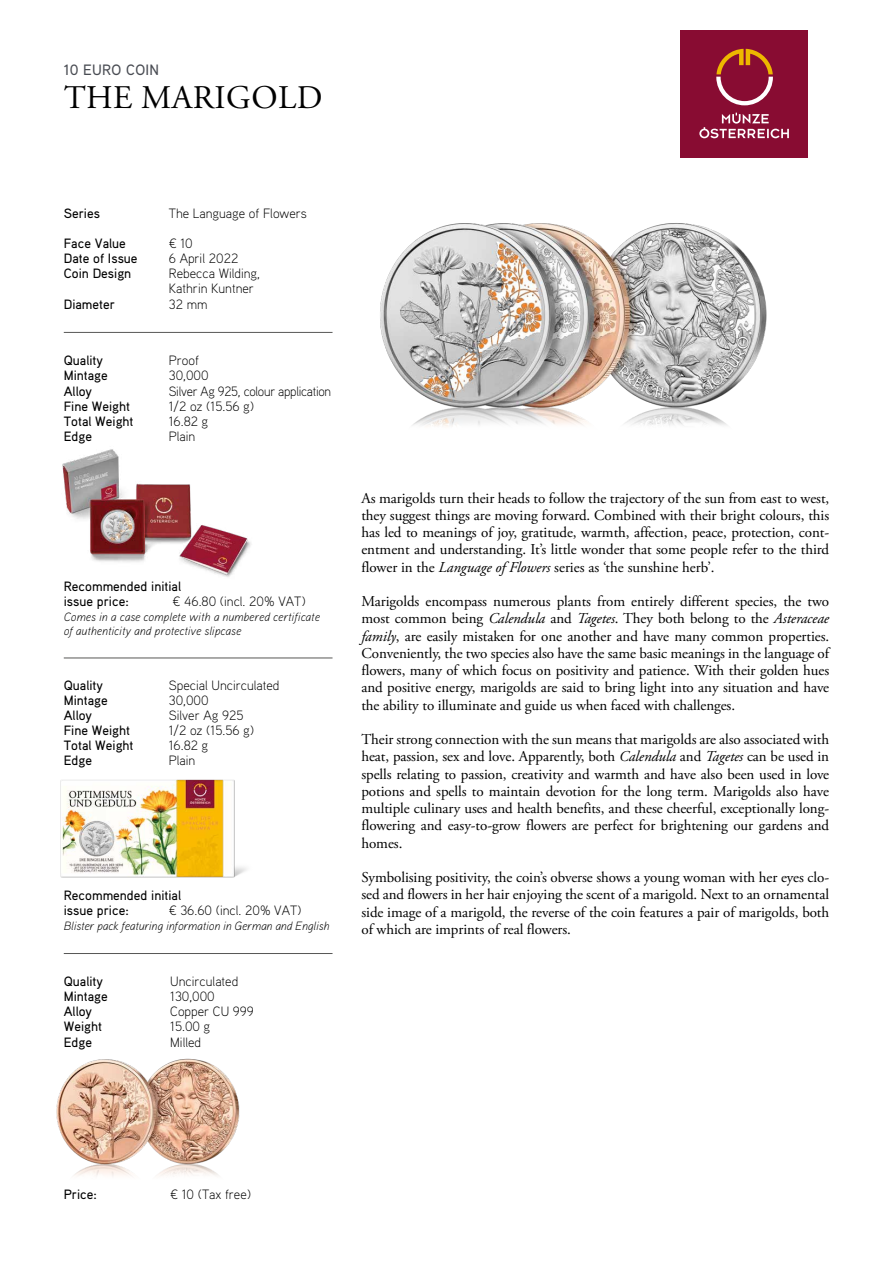
<style>
.page{position:relative;width:893px;height:1263px;background:#fff}
.page>*{position:absolute;margin:0;border:0;box-sizing:border-box;transform-origin:0 0}
.t1{font:33px "Adobe Garamond Pro";letter-spacing:.015em;color:#000}
.t2{font:15px/17.2px "Adobe Garamond Pro";letter-spacing:-.005em;color:#000;text-align:justify}
.t3{font:500 15px "Aaux Pro";letter-spacing:.015em;color:#494c53}
.t4{font:300 13.5px/15px "Aaux Pro";color:#000}
.t5{font:500 13.5px/15px "Aaux Pro";color:#000}
.t6{font:300 13.5px "Aaux Pro";letter-spacing:-.02em;color:#000}
.t7{font:italic 300 12px/13.5px "Aaux Pro";color:#000}
.s1{font-style:italic}
</style>
<div class="page">
<div style="left:680px;top:30px;width:128px;height:127px;background:#880c32"></div>
<svg style="left:716px;top:49px;width:57px;height:56px"></svg>
<svg style="left:699px;top:113px;width:90px;height:25px"></svg>
<img style="left:380px;top:223px;width:387px;height:204px">
<img style="left:62px;top:449px;width:189px;height:128px">
<img style="left:60px;top:779px;width:187px;height:99px">
<img style="left:56px;top:1058px;width:184px;height:119px">
<hr style="left:64px;top:332px;width:269px;height:1px;background:#575756">
<hr style="left:64px;top:658px;width:269px;height:1px;background:#575756">
<hr style="left:64px;top:953px;width:269px;height:1px;background:#575756">
<p class="t3" style="left:64px;top:61px;width:97px">10 EURO COIN</p>
<h1 class="t1" style="left:64px;top:78px;width:260px">THE MARIGOLD</h1>
<p class="t5" style="left:64px;top:205px;width:38px">Series</p>
<p class="t4" style="left:169px;top:205px;width:140px">The Language of Flowers</p>
<p class="t5" style="left:64px;top:235px;width:64px">Face Value</p>
<p class="t4" style="left:169px;top:235px;width:25px">¤ 10</p>
<p class="t5" style="left:64px;top:250px;width:75px">Date of Issue</p>
<p class="t4" style="left:169px;top:250px;width:71px">6 April 2022</p>
<p class="t5" style="left:64px;top:265px;width:69px">Coin Design</p>
<p class="t4" style="left:169px;top:265px;width:93px">Rebecca Wilding,<br>Kathrin Kuntner</p>
<p class="t5" style="left:64px;top:297px;width:53px">Diameter</p>
<p class="t4" style="left:169px;top:297px;width:40px">32 mm</p>
<p class="t5" style="left:64px;top:352px;width:41px">Quality</p>
<p class="t4" style="left:169px;top:352px;width:32px">Proof</p>
<p class="t5" style="left:64px;top:367px;width:46px">Mintage</p>
<p class="t4" style="left:169px;top:367px;width:41px">30,000</p>
<p class="t5" style="left:64px;top:384px;width:30px">Alloy</p>
<p class="t6" style="left:169px;top:383px;width:164px">Silver Ag 925, colour application</p>
<p class="t5" style="left:64px;top:399px;width:68px">Fine Weight</p>
<p class="t4" style="left:169px;top:399px;width:87px">1/2 oz (15.56 g)</p>
<p class="t5" style="left:64px;top:414px;width:71px">Total Weight</p>
<p class="t4" style="left:169px;top:414px;width:41px">16.82 g</p>
<p class="t5" style="left:64px;top:429px;width:30px">Edge</p>
<p class="t4" style="left:169px;top:429px;width:28px">Plain</p>
<p class="t5" style="left:64px;top:579px;width:119px">Recommended initial issue price:</p>
<p class="t4" style="left:173px;top:594px;width:135px">¤ 46.80 (incl. 20% VAT)</p>
<p class="t7" style="left:64px;top:610px;width:258px">Comes in a case complete with a numbered certificate of authenticity and protective slipcase</p>
<p class="t5" style="left:64px;top:678px;width:41px">Quality</p>
<p class="t4" style="left:169px;top:678px;width:112px">Special Uncirculated</p>
<p class="t5" style="left:64px;top:693px;width:46px">Mintage</p>
<p class="t4" style="left:169px;top:693px;width:41px">30,000</p>
<p class="t5" style="left:64px;top:708px;width:30px">Alloy</p>
<p class="t4" style="left:169px;top:708px;width:76px">Silver Ag 925</p>
<p class="t5" style="left:64px;top:723px;width:68px">Fine Weight</p>
<p class="t4" style="left:169px;top:723px;width:87px">1/2 oz (15.56 g)</p>
<p class="t5" style="left:64px;top:738px;width:71px">Total Weight</p>
<p class="t4" style="left:169px;top:738px;width:41px">16.82 g</p>
<p class="t5" style="left:64px;top:753px;width:30px">Edge</p>
<p class="t4" style="left:169px;top:753px;width:28px">Plain</p>
<p class="t5" style="left:64px;top:888px;width:119px">Recommended initial issue price:</p>
<p class="t4" style="left:169px;top:903px;width:134px">¤ 36.60 (incl. 20% VAT)</p>
<p class="t7" style="left:64px;top:919px;width:267px">Blister pack featuring information in German and English</p>
<p class="t5" style="left:64px;top:973px;width:41px">Quality</p>
<p class="t4" style="left:170px;top:973px;width:70px">Uncirculated</p>
<p class="t5" style="left:64px;top:988px;width:46px">Mintage</p>
<p class="t4" style="left:170px;top:988px;width:46px">130,000</p>
<p class="t5" style="left:64px;top:1003px;width:30px">Alloy</p>
<p class="t4" style="left:170px;top:1003px;width:85px">Copper CU 999</p>
<p class="t5" style="left:64px;top:1018px;width:40px">Weight</p>
<p class="t4" style="left:170px;top:1018px;width:41px">15.00 g</p>
<p class="t5" style="left:64px;top:1035px;width:30px">Edge</p>
<p class="t4" style="left:170px;top:1035px;width:32px">Milled</p>
<p class="t2" style="left:361px;top:490px;width:469px">As marigolds turn their heads to follow the trajectory of the sun from east to west, they suggest things are moving forward. Combined with their bright colours, this has led to meanings of joy, gratitude, warmth, affection, peace, protection, cont&shy;entment and understanding. It’s little wonder that some people refer to the third flower in the <span class="s1">Language of Flowers</span> series as ‘the sunshine herb’.</p>
<p class="t2" style="left:361px;top:593px;width:469px">Marigolds encompass numerous plants from entirely different species, the two most common being <span class="s1">Calendula</span> and <span class="s1">Tagetes</span>. They both belong to the <span class="s1">Asteraceae family</span>, are easily mistaken for one another and have many common properties.<br>Conveniently, the two species also have the same basic meanings in the language of flowers, many of which focus on positivity and patience. With their golden hues and positive energy, marigolds are said to bring light into any situation and have the ability to illuminate and guide us when faced with challenges.</p>
<p class="t2" style="left:361px;top:731px;width:469px">Their strong connection with the sun means that marigolds are also associated with heat, passion, sex and love. Apparently, both <span class="s1">Calendula</span> and <span class="s1">Tagetes</span> can be used in spells relating to passion, creativity and warmth and have also been used in love potions and spells to maintain devotion for the long term. Marigolds also have multiple culinary uses and health benefits, and these cheerful, exceptionally long&shy;flowering and easy-to-grow flowers are perfect for brightening our gardens and homes.</p>
<p class="t2" style="left:361px;top:869px;width:469px">Symbolising positivity, the coin’s obverse shows a young woman with her eyes clo&shy;sed and flowers in her hair enjoying the scent of a marigold. Next to an ornamental side image of a marigold, the reverse of the coin features a pair of marigolds, both of which are imprints of real flowers.</p>
<p class="t5" style="left:64px;top:1186px;width:35px">Price:</p>
<p class="t4" style="left:170px;top:1186px;width:82px">¤ 10 (Tax free)</p>
</div>
